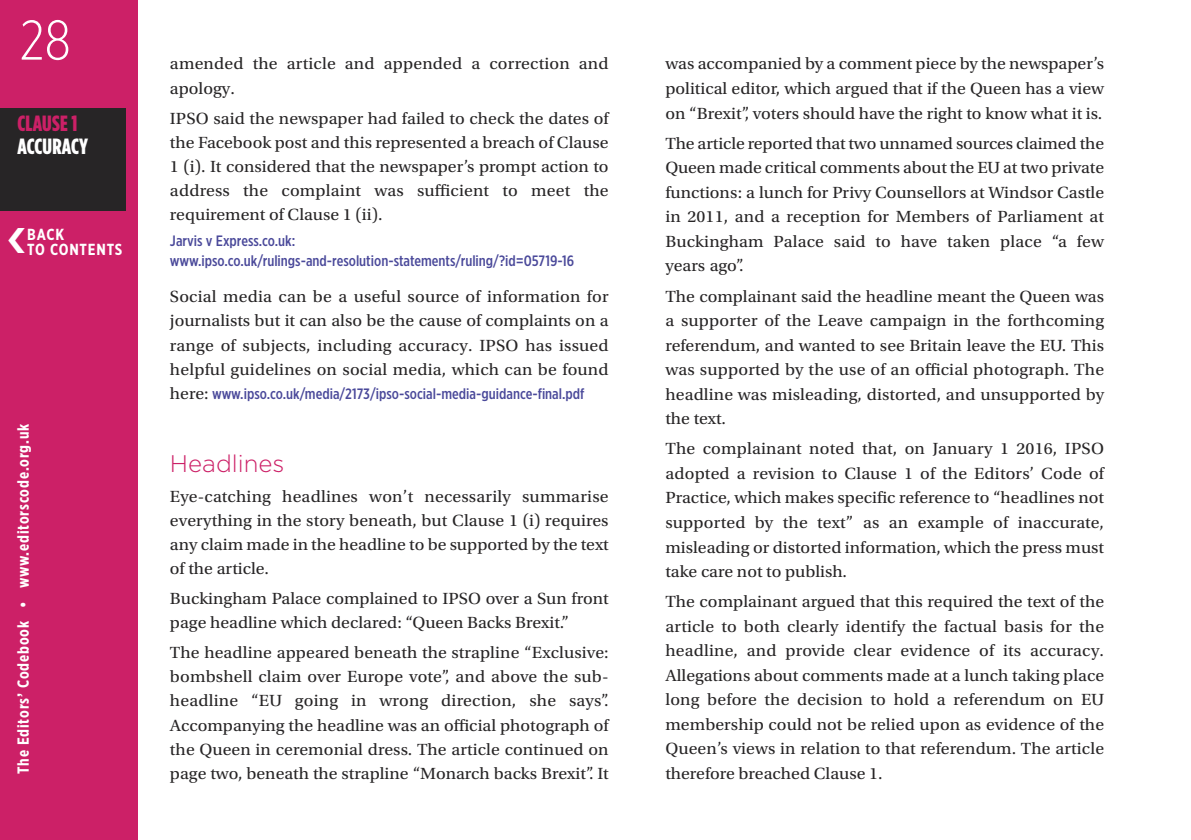
<style>
.page{position:relative;width:1191px;height:840px;background:#fff}
.page>*{position:absolute;margin:0;border:0;box-sizing:border-box;transform-origin:0 0}
.t1{font:300 56px "Gotham Extra Narrow";color:#fff}
.t2{font:300 24px "Gotham";color:#cc2067}
.t3{font:900 22px "Gotham Cond";letter-spacing:.005em;color:#fff}
.t4{font:900 22px "Gotham Cond";letter-spacing:.01em;color:#cc2067}
.t5{font:17px/24.4px "Utopia Std";color:#272526;text-align:justify;scale:1.05 1}
.t6{font:700 16px/15px "Gotham Extra Narrow";letter-spacing:.05em;color:#fff}
.t7{font:500 15px/20.2px "Gotham Extra Narrow";color:#4a499a}
.s1{font-family:"Utopia Std";font-weight:400;font-size:17px;color:#272526}
</style>
<div class="page">
<div style="left:0;top:0;width:138px;height:839px;background:#cc2067"></div>
<div style="left:0;top:108px;width:126px;height:102px;background:#272526"></div>
<h1 class="t1" style="left:20px;top:7px;width:53px">28</h1>
<p class="t4" style="left:18px;top:111px;width:61px">CLAUSE 1</p>
<p class="t3" style="left:18px;top:133px;width:72px">ACCURACY</p>
<p class="t6" style="left:27px;top:226px;width:97px">BACK<br>TO CONTENTS</p>
<p class="t6" style="left:16px;top:773px;width:351px;rotate:-90deg">The Editors’ Codebook • www.editorscode.org.uk</p>
<p class="t5" style="left:170px;top:53px;width:419px">amended the article and appended a correction and apology.</p>
<p class="t5" style="left:170px;top:107px;width:419px">IPSO said the newspaper had failed to check the dates of the Facebook post and this represented a breach of Clause 1 (i). It considered that the newspaper’s prompt action to address the complaint was sufficient to meet the requirement of Clause 1 (ii).</p>
<p class="t7" style="left:170px;top:231px;width:406px">Jarvis v Express.co.uk: www.ipso.co.uk/rulings-and-resolution-statements/ruling/?id=05719-16</p>
<p class="t5" style="left:170px;top:286px;width:419px">Social media can be a useful source of information for journalists but it can also be the cause of complaints on a range of subjects, including accuracy. IPSO has issued helpful guidelines on social media, which can be found</p>
<p class="t7" style="left:170px;top:383px;width:416px"><span class="s1">here:</span> www.ipso.co.uk/media/2173/ipso-social-media-guidance-final.pdf</p>
<h2 class="t2" style="left:170px;top:454px;width:116px">Headlines</h2>
<p class="t5" style="left:170px;top:485px;width:419px">Eye-catching headlines won’t necessarily summarise everything in the story beneath, but Clause 1 (i) requires any claim made in the headline to be supported by the text of the article.</p>
<p class="t5" style="left:170px;top:587px;width:419px">Buckingham Palace complained to IPSO over a Sun front page headline which declared: “Queen Backs Brexit.”</p>
<p class="t5" style="left:170px;top:641px;width:419px">The headline appeared beneath the strapline “Exclusive: bombshell claim over Europe vote”, and above the sub&shy;headline “EU going in wrong direction, she says”.<br>Accompanying the headline was an official photograph of the Queen in ceremonial dress. The article continued on page two, beneath the strapline “Monarch backs Brexit”. It</p>
<p class="t5" style="left:665px;top:53px;width:419px">was accompanied by a comment piece by the newspaper’s political editor, which argued that if the Queen has a view on “Brexit”, voters should have the right to know what it is.</p>
<p class="t5" style="left:665px;top:132px;width:419px">The article reported that two unnamed sources claimed the Queen made critical comments about the EU at two private functions: a lunch for Privy Counsellors at Windsor Castle in 2011, and a reception for Members of Parliament at Buckingham Palace said to have taken place “a few years ago”.</p>
<p class="t5" style="left:665px;top:285px;width:419px">The complainant said the headline meant the Queen was a supporter of the Leave campaign in the forthcoming referendum, and wanted to see Britain leave the EU. This was supported by the use of an official photograph. The headline was misleading, distorted, and unsupported by the text.</p>
<p class="t5" style="left:665px;top:438px;width:419px">The complainant noted that, on January 1 2016, IPSO adopted a revision to Clause 1 of the Editors’ Code of Practice, which makes specific reference to “headlines not supported by the text” as an example of inaccurate, misleading or distorted information, which the press must take care not to publish.</p>
<p class="t5" style="left:665px;top:590px;width:419px">The complainant argued that this required the text of the article to both clearly identify the factual basis for the headline, and provide clear evidence of its accuracy.<br>Allegations about comments made at a lunch taking place long before the decision to hold a referendum on EU membership could not be relied upon as evidence of the Queen’s views in relation to that referendum. The article therefore breached Clause 1.</p>
</div>
